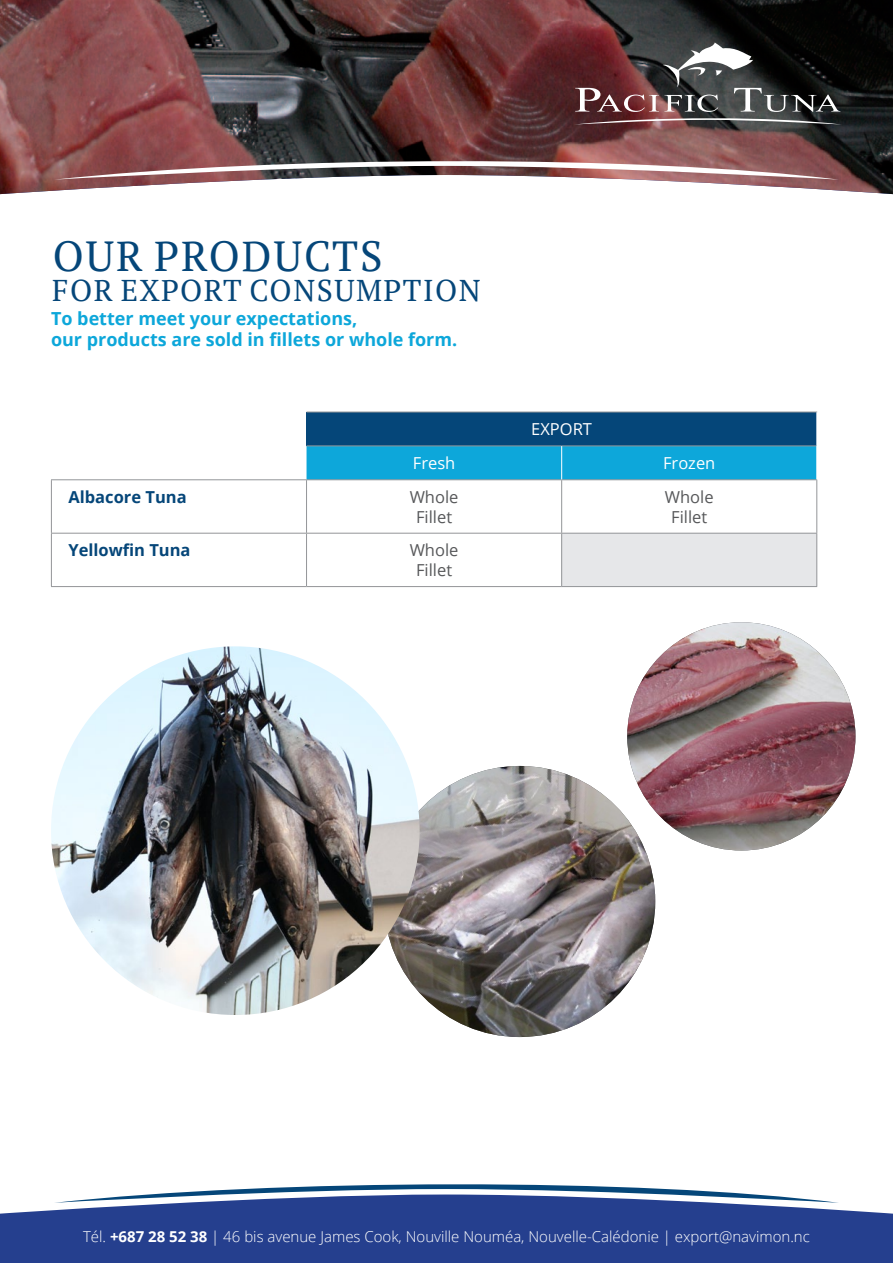
<style>
.page{position:relative;width:893px;height:1263px;background:#fff}
.page>*{position:absolute;margin:0;border:0;box-sizing:border-box;transform-origin:0 0}
.t1{font:42px "PT Serif";letter-spacing:.05em;color:#054679}
.t2{font:30px "PT Serif";letter-spacing:.05em;color:#054679}
.t3{font:700 18px "Open Sans";color:#0da7da}
.t4{font:16.5px "Open Sans";color:#57585a}
.t5{font:700 16.5px "Open Sans";color:#054679}
.t6{font:16.5px "Open Sans";color:#fff}
.t7{font:300 15px "Open Sans";color:#fff}
.s1{font-weight:700}
</style>
<div class="page">
<img style="left:0;top:0;width:893px;height:194px">
<div style="left:0;top:1203px;width:893px;height:60px;background:#253f8e"></div>
<svg style="left:574px;top:43px;width:268px;height:82px;background:#524344"></svg>
<img style="left:54px;top:155px;width:785px;height:25px">
<svg style="left:55px;top:1184px;width:783px;height:19px"></svg>
<div style="left:307px;top:412px;width:510px;height:34px;background:#054679"></div>
<div style="left:307px;top:447px;width:509px;height:32px;background:#0da7da"></div>
<div style="left:562px;top:533px;width:255px;height:54px;background:#e6e7e9"></div>
<hr style="left:307px;top:412px;width:255px;height:1px;background:#939598">
<hr style="left:562px;top:412px;width:255px;height:1px;background:#939598">
<hr style="left:307px;top:446px;width:255px;height:1px;background:#939598">
<hr style="left:562px;top:446px;width:254px;height:1px;background:#939598">
<hr style="left:51px;top:480px;width:1px;height:53px;background:#939598">
<hr style="left:307px;top:479px;width:255px;height:1px;background:#939598">
<hr style="left:306px;top:480px;width:1px;height:53px;background:#939598">
<hr style="left:562px;top:479px;width:255px;height:1px;background:#939598">
<hr style="left:561px;top:480px;width:1px;height:53px;background:#939598">
<hr style="left:816px;top:480px;width:1px;height:53px;background:#939598">
<hr style="left:51px;top:533px;width:256px;height:1px;background:#939598">
<hr style="left:51px;top:533px;width:1px;height:53px;background:#939598">
<hr style="left:307px;top:533px;width:255px;height:1px;background:#939598">
<hr style="left:306px;top:533px;width:1px;height:53px;background:#939598">
<hr style="left:51px;top:586px;width:256px;height:1px;background:#939598">
<hr style="left:307px;top:586px;width:255px;height:1px;background:#939598">
<hr style="left:816px;top:412px;width:1px;height:34px;background:#fff">
<hr style="left:561px;top:446px;width:1px;height:33px;background:#fff">
<hr style="left:51px;top:479px;width:256px;height:1px;background:#939598">
<hr style="left:562px;top:533px;width:255px;height:1px;background:#939598">
<hr style="left:561px;top:533px;width:1px;height:53px;background:#939598">
<hr style="left:816px;top:533px;width:1px;height:53px;background:#939598">
<hr style="left:562px;top:586px;width:255px;height:1px;background:#939598">
<img style="left:627px;top:622px;width:228px;height:228px;border-radius:114px">
<img style="left:384px;top:766px;width:271px;height:271px;border-radius:136px">
<img style="left:51px;top:646px;width:369px;height:369px;border-radius:184px">
<p class="t1" style="left:53px;top:229px;width:332px">OUR PRODUCTS</p>
<p class="t2" style="left:52px;top:271px;width:430px">FOR EXPORT CONSUMPTION</p>
<p class="t3" style="left:51px;top:306px;width:308px">To better meet your expectations,</p>
<p class="t3" style="left:51px;top:327px;width:408px">our products are sold in fillets or whole form.</p>
<p class="t6" style="left:531px;top:418px;width:62px">EXPORT</p>
<p class="t6" style="left:413px;top:452px;width:44px">Fresh</p>
<p class="t6" style="left:663px;top:452px;width:54px">Frozen</p>
<p class="t5" style="left:68px;top:485px;width:120px">Albacore Tuna</p>
<p class="t4" style="left:410px;top:486px;width:50px">Whole</p>
<p class="t4" style="left:416px;top:505px;width:38px">Fillet</p>
<p class="t5" style="left:68px;top:539px;width:124px">Yellowfin Tuna</p>
<p class="t4" style="left:410px;top:539px;width:50px">Whole</p>
<p class="t4" style="left:416px;top:559px;width:38px">Fillet</p>
<p class="t4" style="left:665px;top:486px;width:50px">Whole</p>
<p class="t4" style="left:671px;top:505px;width:38px">Fillet</p>
<p class="t7" style="left:83px;top:1226px;width:728px">Tél. <span class="s1">+687 28 52 38</span> | 46 bis avenue James Cook, Nouville Nouméa, Nouvelle-Calédonie | export@navimon.nc</p>
</div>
